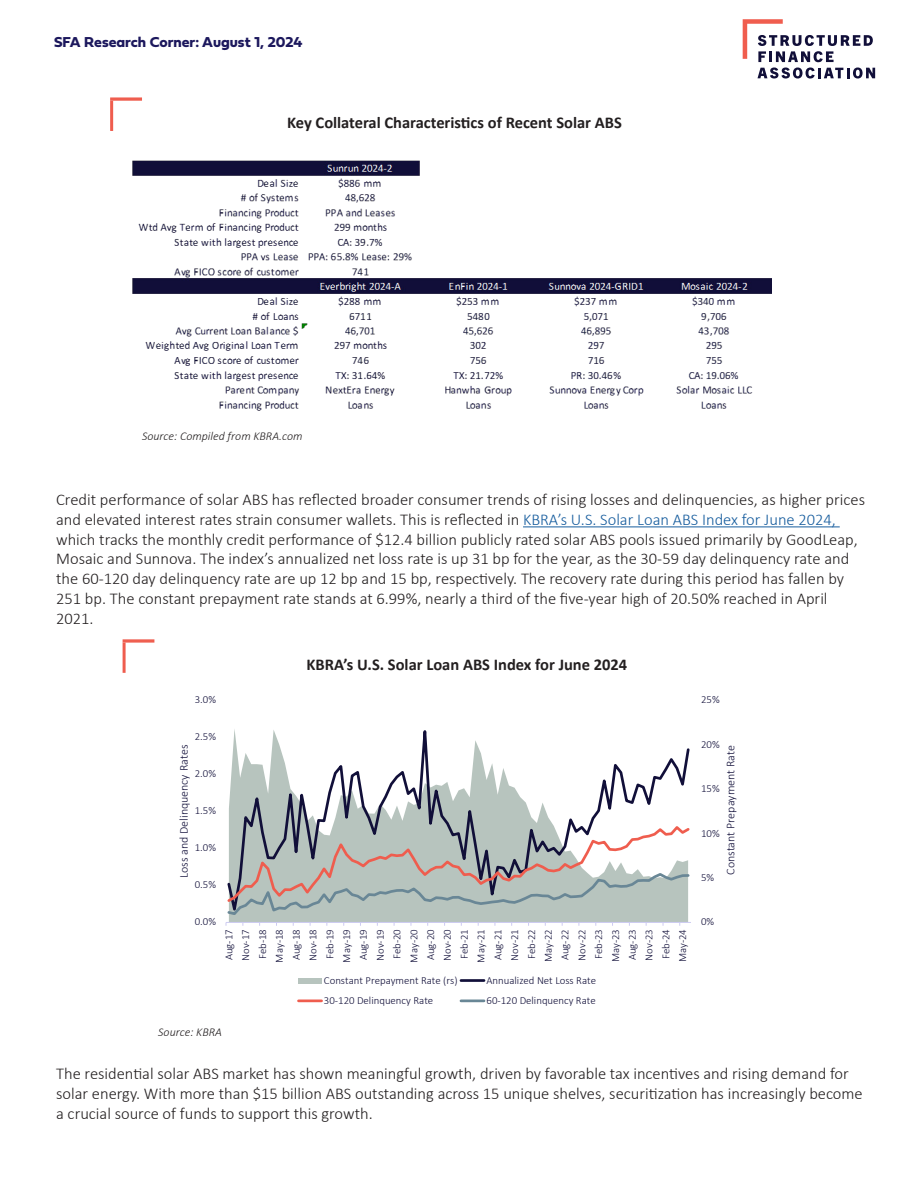
<style>
.page{position:relative;width:918px;height:1188px;background:#fff}
.page>*{position:absolute;margin:0;border:0;box-sizing:border-box;transform-origin:0 0}
.t1{font:300 16.5px/19.8px "Calibri";color:#231f20}
.t2{font:700 16.5px "Calibri";color:#231f20}
.t3{font:15px "Fieldwork Geo Bold";color:#1c185d}
.t4{font:300 12px "Calibri";color:#110f39}
.t5{font:italic 300 12px "Calibri";color:#231f20}
.t6{font:300 10.8px/16.8px "Calibri";color:#110f39;text-align:justify}
.s1{color:#175d9e}
</style>
<div class="page">
<svg style="left:758px;top:68px;width:117px;height:11px"></svg>
<svg style="left:743px;top:19px;width:130px;height:43px"></svg>
<hr style="left:523px;top:526px;width:317px;height:1px;background:#175d9e">
<svg style="left:110px;top:97px;width:32px;height:4px"></svg>
<div style="left:110px;top:101px;width:3px;height:30px;border:2px solid #ef5d4e"></div>
<svg style="left:123px;top:639px;width:31px;height:4px"></svg>
<div style="left:123px;top:643px;width:3px;height:30px;border:2px solid #ef5d4e"></div>
<img style="left:132px;top:160px;width:640px;height:251px">
<svg style="left:229px;top:729px;width:461px;height:95px"></svg>
<svg style="left:226px;top:824px;width:465px;height:102px;background:#bac0bd"></svg>
<div style="left:298px;top:978px;width:24px;height:5px;background:#b7c4be"></div>
<hr style="left:461px;top:979px;width:23px;height:3px;background:#110f39">
<hr style="left:299px;top:1000px;width:23px;height:2px;background:#ef5d4e">
<hr style="left:461px;top:1000px;width:23px;height:2px;background:#698796">
<p class="t3" style="left:54px;top:30px;width:250px">SFA Research Corner: August 1, 2024</p>
<p class="t2" style="left:287px;top:111px;width:336px">Key Collateral Characteristics of Recent Solar ABS</p>
<p class="t5" style="left:142px;top:429px;width:162px">Source: Compiled from KBRA.com</p>
<p class="t1" style="left:56px;top:489px;width:810px">Credit performance of solar ABS has reflected broader consumer trends of rising losses and delinquencies, as higher prices and elevated interest rates strain consumer wallets. This is reflected in <span class="s1">KBRA’s U.S. Solar Loan ABS Index for June 2024, </span>which tracks the monthly credit performance of $12.4 billion publicly rated solar ABS pools issued primarily by GoodLeap, Mosaic and Sunnova. The index’s annualized net loss rate is up 31 bp for the year, as the 30-59 day delinquency rate and the 60-120 day delinquency rate are up 12 bp and 15 bp, respectively. The recovery rate during this period has fallen by 251 bp. The constant prepayment rate stands at 6.99%, nearly a third of the five-year high of 20.50% reached in April 2021.</p>
<p class="t6" style="left:195px;top:691px;width:23px">3.0%</p>
<p class="t2" style="left:307px;top:653px;width:322px">KBRA’s U.S. Solar Loan ABS Index for June 2024</p>
<p class="t6" style="left:195px;top:728px;width:23px">2.5%</p>
<p class="t4" style="left:176px;top:878px;width:135px;rotate:-90deg">Loss and Delinquency Rates</p>
<p class="t6" style="left:195px;top:765px;width:23px">2.0%</p>
<p class="t6" style="left:195px;top:802px;width:23px">1.5%</p>
<p class="t6" style="left:195px;top:839px;width:23px">1.0%</p>
<p class="t6" style="left:195px;top:876px;width:23px">0.5%</p>
<p class="t6" style="left:195px;top:913px;width:23px">0.0%</p>
<p class="t6" style="left:220px;top:963px;width:35px;rotate:-90deg">Aug-17<br>Nov-17<br>Feb-18<br>May-18<br>Aug-18<br>Nov-18<br>Feb-19<br>May-19<br>Aug-19<br>Nov-19<br>Feb-20<br>May-20<br>Aug-20<br>Nov-20<br>Feb-21<br>May-21<br>Aug-21<br>Nov-21<br>Feb-22<br>May-22<br>Aug-22<br>Nov-22<br>Feb-23<br>May-23<br>Aug-23<br>Nov-23<br>Feb-24<br>May-24</p>
<p class="t6" style="left:324px;top:971px;width:135px">Constant Prepayment Rate (rs)</p>
<p class="t6" style="left:487px;top:971px;width:111px">Annualized Net Loss Rate</p>
<p class="t6" style="left:324px;top:992px;width:111px">30-120 Delinquency Rate</p>
<p class="t6" style="left:487px;top:992px;width:111px">60-120 Delinquency Rate</p>
<p class="t5" style="left:158px;top:1024px;width:65px">Source: KBRA</p>
<p class="t6" style="left:701px;top:691px;width:20px">25%</p>
<p class="t6" style="left:701px;top:736px;width:20px">20%</p>
<p class="t4" style="left:723px;top:875px;width:131px;rotate:-90deg">Constant Prepayment Rate</p>
<p class="t6" style="left:701px;top:780px;width:20px">15%</p>
<p class="t6" style="left:701px;top:824px;width:20px">10%</p>
<p class="t6" style="left:701px;top:869px;width:15px">5%</p>
<p class="t6" style="left:701px;top:913px;width:15px">0%</p>
<p class="t1" style="left:56px;top:1063px;width:808px">The residential solar ABS market has shown meaningful growth, driven by favorable tax incentives and rising demand for solar energy. With more than $15 billion ABS outstanding across 15 unique shelves, securitization has increasingly become a crucial source of funds to support this growth.</p>
</div>
